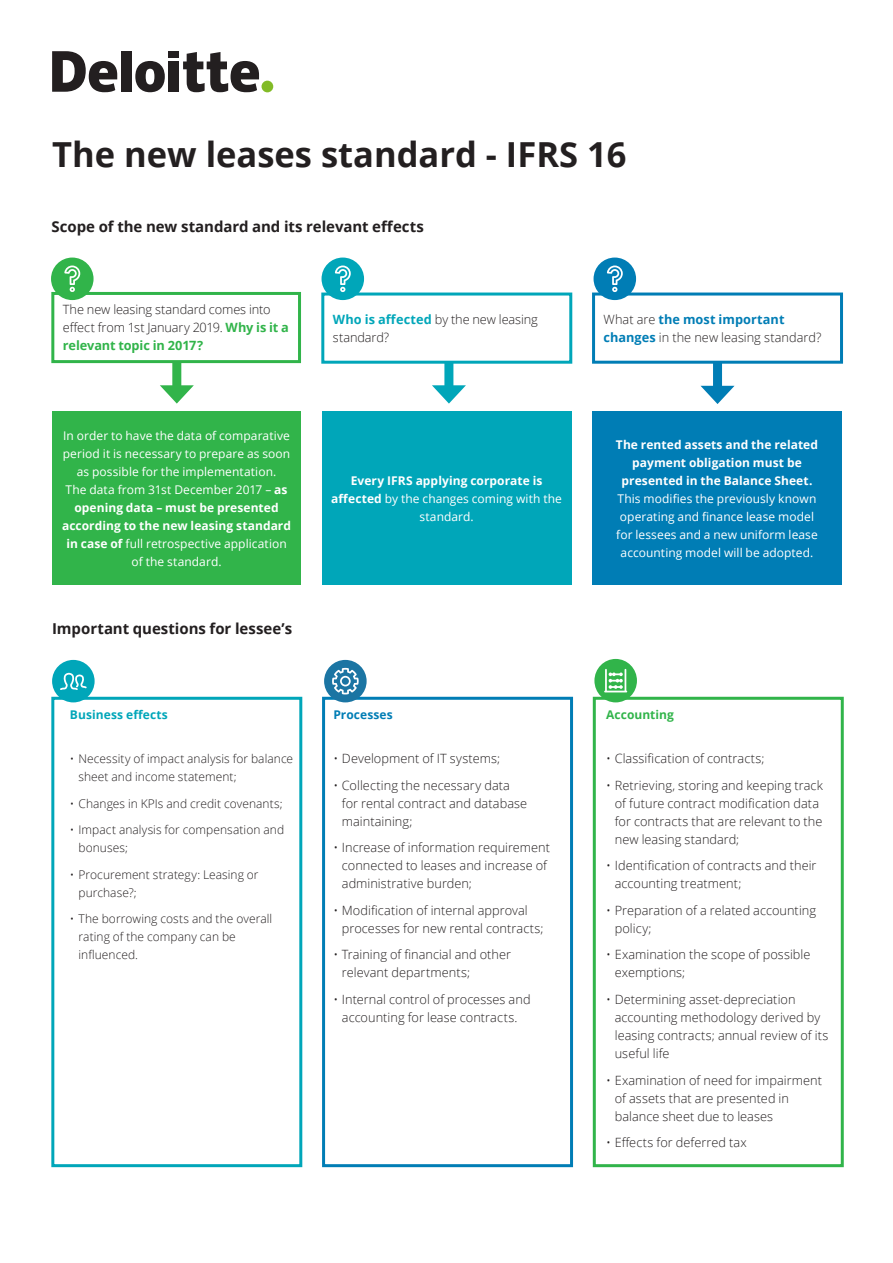
<style>
.page{position:relative;width:893px;height:1263px;background:#fff}
.page>*{position:absolute;margin:0;border:0;box-sizing:border-box;transform-origin:0 0}
.t1{font:700 34.5px "Open Sans";color:#231f20}
.Subhead_A__8_5_12pt{font:700 15px "Open Sans";letter-spacing:-.005em;color:#231f20}
.t2{font:300 12.75px/18px "Open Sans";letter-spacing:.005em;color:#231f20}
.t3{font:12px/18px "Open Sans";letter-spacing:.005em;color:#fff;text-align:center}
.t4{font:300 12px/18px "Open Sans";letter-spacing:.005em;color:#231f20}
.t5{font:700 12px/18px "Open Sans";letter-spacing:.005em;color:#fff;text-align:center}
.t6{font:700 12px "Open Sans";letter-spacing:.01em;color:#00a6b9}
.t7{font:700 12px "Open Sans";color:#31b44a}
.t8{font:700 12px "Open Sans";letter-spacing:.01em;color:#007db5}
.s1{font-weight:700;color:#31b44a}
.s2{font-weight:700;color:#00a6b9}
.s3{font-weight:700;color:#007db5}
.s4{font-weight:700}
.s5{font-weight:400}
</style>
<div class="page">
<div style="left:262px;top:81px;width:11px;height:11px;background:#82bb27;border-radius:50%"></div>
<div style="left:121px;top:51px;width:10px;height:41px;background:#231f20"></div>
<svg style="left:135px;top:61px;width:30px;height:31px"></svg>
<div style="left:169px;top:61px;width:10px;height:31px;background:#231f20"></div>
<div style="left:169px;top:51px;width:10px;height:7px;background:#231f20"></div>
<svg style="left:183px;top:52px;width:76px;height:40px"></svg>
<svg style="left:52px;top:51px;width:65px;height:41px"></svg>
<div style="left:51px;top:292px;width:250px;height:71px;border:3px solid #31b44a"></div>
<div style="left:321px;top:292px;width:251px;height:72px;border:3px solid #00a6b9"></div>
<div style="left:592px;top:292px;width:251px;height:72px;border:3px solid #007db5"></div>
<div style="left:172px;top:362px;width:9px;height:30px;background:#31b44a"></div>
<svg style="left:160px;top:385px;width:34px;height:19px"></svg>
<div style="left:444px;top:362px;width:9px;height:30px;background:#00a6b9"></div>
<svg style="left:432px;top:385px;width:34px;height:19px"></svg>
<div style="left:713px;top:363px;width:9px;height:30px;background:#007db5"></div>
<svg style="left:701px;top:386px;width:33px;height:18px"></svg>
<svg style="left:51px;top:258px;width:43px;height:42px"></svg>
<svg style="left:322px;top:258px;width:42px;height:42px"></svg>
<svg style="left:594px;top:258px;width:42px;height:42px"></svg>
<div style="left:593px;top:697px;width:251px;height:470px;border:3px solid #31b44a"></div>
<div style="left:51px;top:697px;width:251px;height:470px;border:3px solid #00a6b9"></div>
<div style="left:322px;top:697px;width:251px;height:470px;border:3px solid #007db5"></div>
<svg style="left:594px;top:659px;width:43px;height:43px"></svg>
<svg style="left:52px;top:660px;width:43px;height:42px"></svg>
<svg style="left:324px;top:660px;width:43px;height:42px"></svg>
<div style="left:52px;top:411px;width:249px;height:174px;background:#31b44a"></div>
<div style="left:322px;top:411px;width:249px;height:174px;background:#00a6b9"></div>
<div style="left:592px;top:411px;width:250px;height:174px;background:#007db5"></div>
<p class="t1" style="left:52px;top:131px;width:576px">The new leases standard - IFRS 16</p>
<p class="Subhead_A__8_5_12pt" style="left:52px;top:216px;width:374px">Scope of the new standard and its relevant effects</p>
<p class="t2" style="left:63px;top:300px;width:228px">The new leasing standard comes into effect from 1st January 2019. <span class="s1">Why is it a relevant topic in 2017?</span></p>
<p class="t2" style="left:333px;top:310px;width:207px"><span class="s2">Who is affected</span> by the new leasing standard?</p>
<p class="t2" style="left:604px;top:310px;width:219px">What are <span class="s3">the most important changes</span> in the new leasing standard?</p>
<p class="t3" style="left:62px;top:426px;width:230px">In order to have the data of comparative period it is necessary to prepare as soon as possible for the implementation.<br>The data from 31st December 2017 – <span class="s4">as opening data – must be presented according to the new leasing standard in case of</span> full retrospective application of the standard.</p>
<p class="Subhead_A__8_5_12pt" style="left:52px;top:618px;width:242px">Important questions for lessee’s</p>
<p class="t6" style="left:70px;top:706px;width:99px">Business effects</p>
<p class="t4" style="left:78px;top:750px;width:216px;text-indent:-9px">• Necessity of impact analysis for balance sheet and income statement;</p>
<p class="t4" style="left:70px;top:794px;width:214px">• Changes in KPIs and credit covenants;</p>
<p class="t4" style="left:78px;top:821px;width:207px;text-indent:-9px">• Impact analysis for compensation and bonuses;</p>
<p class="t4" style="left:78px;top:865px;width:182px;text-indent:-9px">• Procurement strategy: Leasing or purchase?;</p>
<p class="t4" style="left:78px;top:910px;width:195px;text-indent:-9px">• The borrowing costs and the overall rating of the company can be influenced.</p>
<p class="t5" style="left:331px;top:471px;width:232px">Every IFRS applying corporate is affected <span class="s5">by the changes coming with the standard.</span></p>
<p class="t8" style="left:333px;top:706px;width:61px">Processes</p>
<p class="t2" style="left:333px;top:749px;width:168px">• Development of IT systems;</p>
<p class="t2" style="left:342px;top:776px;width:187px;text-indent:-9px">• Collecting the necessary data for rental contract and database maintaining;</p>
<p class="t2" style="left:342px;top:838px;width:210px;text-indent:-9px">• Increase of information requirement connected to leases and increase of administrative burden;</p>
<p class="t2" style="left:342px;top:901px;width:203px;text-indent:-9px">• Modification of internal approval processes for new rental contracts;</p>
<p class="t2" style="left:342px;top:945px;width:171px;text-indent:-9px">• Training of financial and other relevant departments;</p>
<p class="t2" style="left:333px;top:990px;width:199px;text-align:center">• Internal control of processes and accounting for lease contracts.</p>
<p class="t5" style="left:616px;top:435px;width:204px">The rented assets and the related payment obligation must be presented in the Balance Sheet.</p>
<p class="t3" style="left:616px;top:489px;width:203px">This modifies the previously known operating and finance lease model for lessees and a new uniform lease accounting model will be adopted.</p>
<p class="t7" style="left:606px;top:706px;width:69px">Accounting</p>
<p class="t2" style="left:606px;top:749px;width:160px">• Classification of contracts;</p>
<p class="t2" style="left:615px;top:776px;width:210px;text-indent:-9px">• Retrieving, storing and keeping track of future contract modification data for contracts that are relevant to the new leasing standard;</p>
<p class="t2" style="left:615px;top:856px;width:203px;text-indent:-9px">• Identification of contracts and their accounting treatment;</p>
<p class="t2" style="left:615px;top:901px;width:203px;text-indent:-9px">• Preparation of a related accounting policy;</p>
<p class="t2" style="left:615px;top:945px;width:197px;text-indent:-9px">• Examination the scope of possible exemptions;</p>
<p class="t2" style="left:615px;top:990px;width:215px;text-indent:-9px">• Determining asset-depreciation accounting methodology derived by leasing contracts; annual review of its useful life</p>
<p class="t2" style="left:615px;top:1070px;width:209px;text-indent:-9px">• Examination of need for impairment of assets that are presented in balance sheet due to leases</p>
<p class="t2" style="left:606px;top:1133px;width:142px">• Effects for deferred tax</p>
</div>
